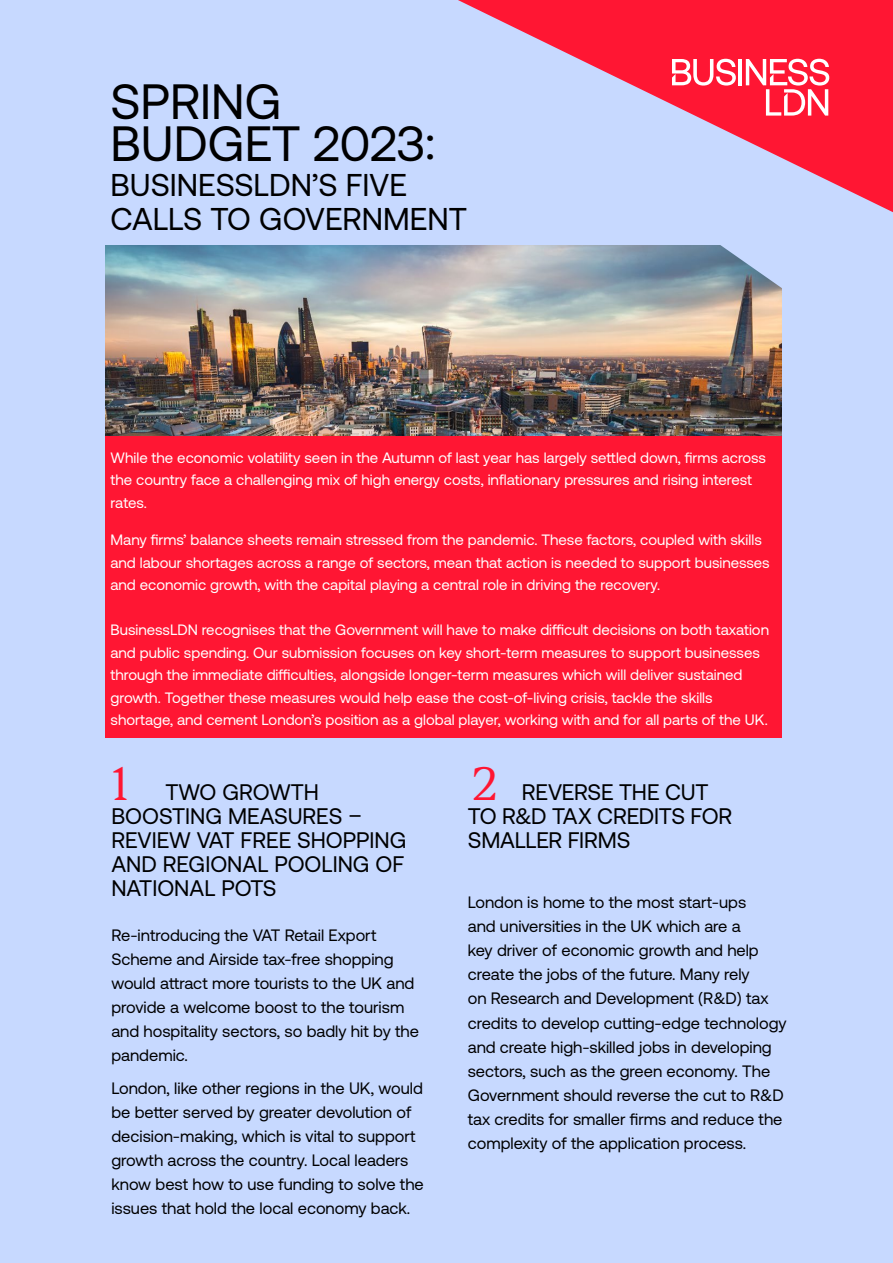
<style>
.page{position:relative;width:893px;height:1263px;background:#c7d9ff}
.page>*{position:absolute;margin:0;border:0;box-sizing:border-box;transform-origin:0 0}
.t1{font:49.5px/42px "Aeonik";color:#000}
.t2{font:31.5px/34.5px "Aeonik";color:#000}
.t3{font:22.5px/24px "Aeonik";color:#000}
.t4{font:16.5px/24px "Aeonik";color:#000}
.t5{font:15px/22.5px "Aeonik";color:#fff}
.s1{font-family:"Blacker Pro Text";font-size:46.5px;color:#ff1632}
</style>
<div class="page">
<svg style="left:458px;top:0;width:435px;height:212px"></svg>
<hr style="left:739px;top:59px;width:3px;height:26px;background:#fff">
<svg style="left:746px;top:59px;width:83px;height:57px;background:#ff6376"></svg>
<svg style="left:672px;top:59px;width:64px;height:27px;background:#ff7586"></svg>
<div style="left:105px;top:245px;width:676px;height:493px;background:#ff1633"></div>
<img style="left:105px;top:245px;width:676px;height:191px">
<svg style="left:693px;top:183px;width:146px;height:124px"></svg>
<h1 class="t1" style="left:111px;top:81px;width:326px">SPRING<br>BUDGET 2023:</h1>
<h2 class="t2" style="left:111px;top:167px;width:358px">BUSINESSLDN’S FIVE<br>CALLS TO GOVERNMENT</h2>
<p class="t5" style="left:111px;top:446px;width:657px">While the economic volatility seen in the Autumn of last year has largely settled down, firms across the country face a challenging mix of high energy costs, inflationary pressures and rising interest rates.</p>
<p class="t5" style="left:111px;top:529px;width:661px">Many firms’ balance sheets remain stressed from the pandemic. These factors, coupled with skills and labour shortages across a range of sectors, mean that action is needed to support businesses and economic growth, with the capital playing a central role in driving the recovery.</p>
<p class="t5" style="left:111px;top:619px;width:660px">BusinessLDN recognises that the Government will have to make difficult decisions on both taxation and public spending. Our submission focuses on key short-term measures to support businesses through the immediate difficulties, alongside longer-term measures which will deliver sustained growth. Together these measures would help ease the cost-of-living crisis, tackle the skills shortage, and cement London’s position as a global player, working with and for all parts of the UK.</p>
<h3 class="t3" style="left:111px;top:780px;width:297px"><span class="s1">1</span> TWO GROWTH<br>BOOSTING MEASURES –<br>REVIEW VAT FREE SHOPPING<br>AND REGIONAL POOLING OF<br>NATIONAL POTS</h3>
<p class="t4" style="left:111px;top:923px;width:309px">Re-introducing the VAT Retail Export Scheme and Airside tax-free shopping would attract more tourists to the UK and provide a welcome boost to the tourism and hospitality sectors, so badly hit by the pandemic.</p>
<p class="t4" style="left:111px;top:1076px;width:314px">London, like other regions in the UK, would be better served by greater devolution of decision-making, which is vital to support growth across the country. Local leaders know best how to use funding to solve the issues that hold the local economy back.</p>
<h3 class="t3" style="left:468px;top:780px;width:266px"><span class="s1">2</span> REVERSE THE CUT<br>TO R&amp;D TAX CREDITS FOR<br>SMALLER FIRMS</h3>
<p class="t4" style="left:468px;top:891px;width:320px">London is home to the most start-ups<br>and universities in the UK which are a<br>key driver of economic growth and help create the jobs of the future. Many rely<br>on Research and Development (R&amp;D) tax credits to develop cutting-edge technology and create high-skilled jobs in developing sectors, such as the green economy. The Government should reverse the cut to R&amp;D tax credits for smaller firms and reduce the complexity of the application process.</p>
</div>
